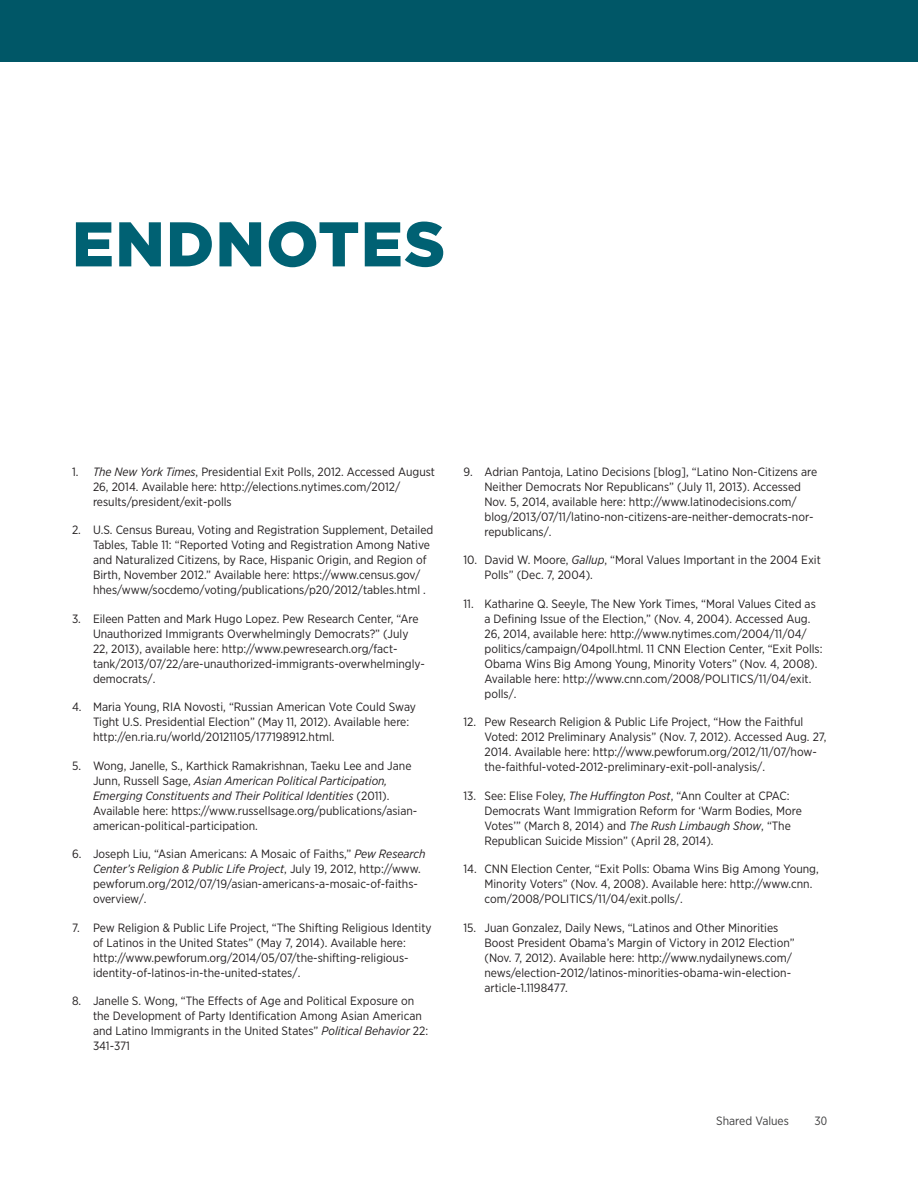
<style>
.page{position:relative;width:918px;height:1188px;background:#fff}
.page>*{position:absolute;margin:0;border:0;box-sizing:border-box;transform-origin:0 0}
.t1{font:900 63px "Gotham";letter-spacing:.02em;color:#006173}
.t2{font:12px/15px "Gotham Narrow";color:#231f20}
.t3{font:12px "Gotham Narrow";color:#3e3e3f}
.s1{font-style:italic}
</style>
<div class="page">
<div style="left:0;top:0;width:918px;height:61px;background:#005767"></div>
<p class="t1" style="left:72px;top:201px;width:375px">ENDNOTES</p>
<p class="t2" style="left:93px;top:464px;width:344px;text-indent:-21px">1. <span class="s1">The New York Times</span>, Presidential Exit Polls, 2012. Accessed August<br>26, 2014. Available here: http://elections.nytimes.com/2012/ results/president/exit-polls</p>
<p class="t2" style="left:93px;top:522px;width:342px;text-indent:-21px">2. U.S. Census Bureau, Voting and Registration Supplement, Detailed Tables, Table 11: “Reported Voting and Registration Among Native and Naturalized Citizens, by Race, Hispanic Origin, and Region of Birth, November 2012.” Available here: https://www.census.gov/ hhes/www/socdemo/voting/publications/p20/2012/tables.html .</p>
<p class="t2" style="left:93px;top:611px;width:333px;text-indent:-21px">3. Eileen Patten and Mark Hugo Lopez. Pew Research Center, “Are Unauthorized Immigrants Overwhelmingly Democrats?” (July 22, 2013), available here: http://www.pewresearch.org/fact&shy;tank/2013/07/22/are-unauthorized-immigrants-overwhelmingly&shy;democrats/.</p>
<p class="t2" style="left:93px;top:699px;width:325px;text-indent:-21px">4. Maria Young, RIA Novosti, “Russian American Vote Could Sway<br>Tight U.S. Presidential Election” (May 11, 2012). Available here: http://en.ria.ru/world/20121105/177198912.html.</p>
<p class="t2" style="left:93px;top:758px;width:326px;text-indent:-21px">5. Wong, Janelle, S., Karthick Ramakrishnan, Taeku Lee and Jane Junn, Russell Sage, <span class="s1">Asian American Political Participation, Emerging Constituents and Their Political Identities</span> (2011).<br>Available here: https://www.russellsage.org/publications/asian&shy;american-political-participation.</p>
<p class="t2" style="left:93px;top:846px;width:334px;text-indent:-21px">6. Joseph Liu, “Asian Americans: A Mosaic of Faiths,” <span class="s1">Pew Research Center’s Religion &amp; Public Life Project</span>, July 19, 2012, http://www. pewforum.org/2012/07/19/asian-americans-a-mosaic-of-faiths&shy;overview/.</p>
<p class="t2" style="left:93px;top:920px;width:340px;text-indent:-21px">7. Pew Religion &amp; Public Life Project, “The Shifting Religious Identity of Latinos in the United States” (May 7, 2014). Available here: http://www.pewforum.org/2014/05/07/the-shifting-religious&shy;identity-of-latinos-in-the-united-states/.</p>
<p class="t2" style="left:93px;top:993px;width:337px;text-indent:-21px">8. Janelle S. Wong, “The Effects of Age and Political Exposure on the Development of Party Identification Among Asian American and Latino Immigrants in the United States” <span class="s1">Political Behavior</span> 22:<br>341-371</p>
<p class="t2" style="left:484px;top:464px;width:334px;text-indent:-21px">9. Adrian Pantoja, Latino Decisions [blog], “Latino Non-Citizens are Neither Democrats Nor Republicans” (July 11, 2013). Accessed Nov. 5, 2014, available here: http://www.latinodecisions.com/ blog/2013/07/11/latino-non-citizens-are-neither-democrats-nor&shy;republicans/.</p>
<p class="t2" style="left:484px;top:552px;width:338px;text-indent:-21px">10. David W. Moore, <span class="s1">Gallup</span>, “Moral Values Important in the 2004 Exit<br>Polls” (Dec. 7, 2004).</p>
<p class="t2" style="left:484px;top:596px;width:340px;text-indent:-21px">11. Katharine Q. Seeyle, The New York Times, “Moral Values Cited as a Defining Issue of the Election,” (Nov. 4, 2004). Accessed Aug.<br>26, 2014, available here: http://www.nytimes.com/2004/11/04/ politics/campaign/04poll.html. 11 CNN Election Center, “Exit Polls:<br>Obama Wins Big Among Young, Minority Voters” (Nov. 4, 2008).<br>Available here: http://www.cnn.com/2008/POLITICS/11/04/exit. polls/.</p>
<p class="t2" style="left:484px;top:714px;width:344px;text-indent:-21px">12. Pew Research Religion &amp; Public Life Project, “How the Faithful Voted: 2012 Preliminary Analysis” (Nov. 7, 2012). Accessed Aug. 27, 2014. Available here: http://www.pewforum.org/2012/11/07/how&shy;the-faithful-voted-2012-preliminary-exit-poll-analysis/.</p>
<p class="t2" style="left:484px;top:788px;width:319px;text-indent:-21px">13. See: Elise Foley, <span class="s1">The Huffington Post</span>, “Ann Coulter at CPAC:<br>Democrats Want Immigration Reform for ‘Warm Bodies, More Votes’” (March 8, 2014) and <span class="s1">The Rush Limbaugh Show</span>, “The Republican Suicide Mission” (April 28, 2014).</p>
<p class="t2" style="left:484px;top:861px;width:336px;text-indent:-21px">14. CNN Election Center, “Exit Polls: Obama Wins Big Among Young,<br>Minority Voters” (Nov. 4, 2008). Available here: http://www.cnn. com/2008/POLITICS/11/04/exit.polls/.</p>
<p class="t2" style="left:484px;top:920px;width:312px;text-indent:-21px">15. Juan Gonzalez, Daily News, “Latinos and Other Minorities Boost President Obama’s Margin of Victory in 2012 Election” (Nov. 7, 2012). Available here: http://www.nydailynews.com/ news/election-2012/latinos-minorities-obama-win-election&shy;article-1.1198477.</p>
<p class="t3" style="left:716px;top:1113px;width:74px">Shared Values</p>
<p class="t3" style="left:814px;top:1113px;width:14px">30</p>
</div>
